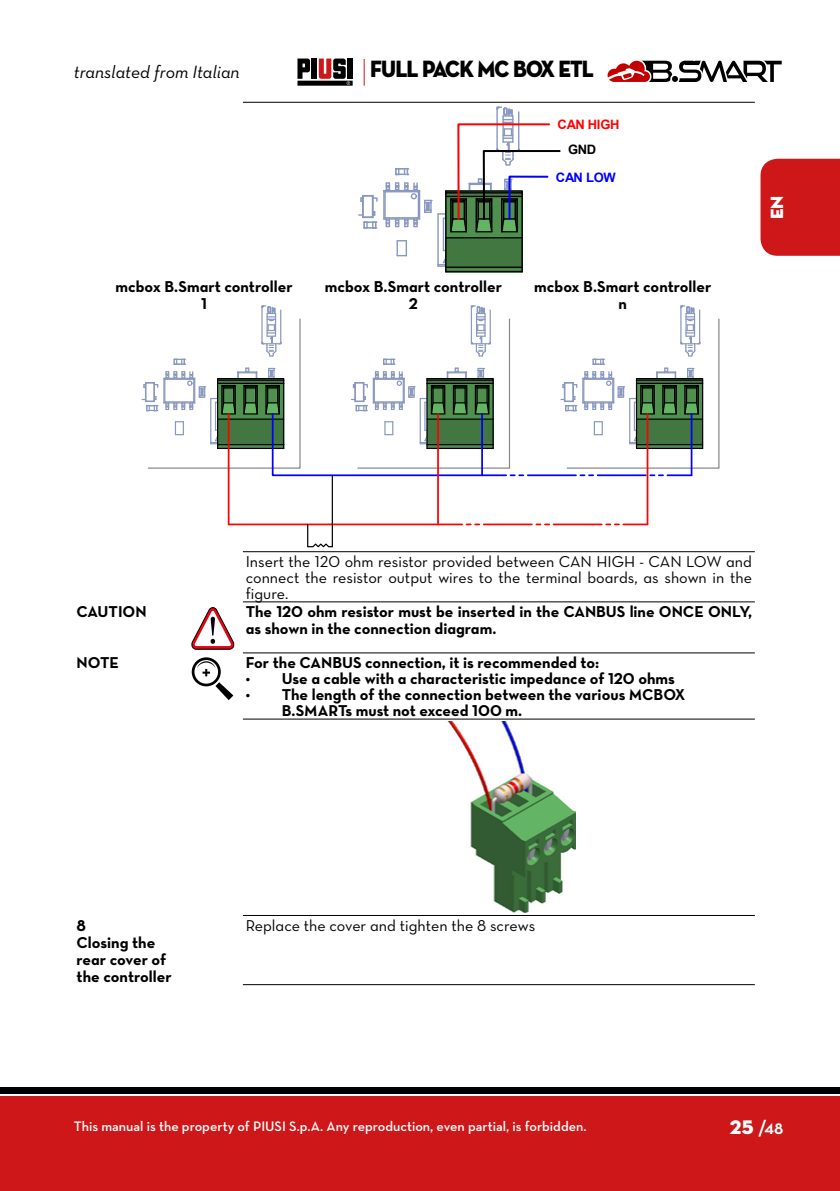
<style>
.page{position:relative;width:840px;height:1191px;background:#fff}
.page>*{position:absolute;margin:0;border:0;box-sizing:border-box;transform-origin:0 0}
.t1{font:24px "Neutraface Display Titling";letter-spacing:-.04em;color:#000;scale:.9 1}
.t2{font:20px "Neutraface Display Titling";color:#fff}
.t3{font:700 20px "Neutraface Display";color:#fff}
.t4{font:18px "Neutraface Text Book Italic Alt";color:#000}
.t5{font:18px "Neutraface Display Titling";color:#fff}
.t6{font:16px/17px "Neutraface Text Bold Alt";color:#000;text-align:center}
.t7{font:16px/16px "Neutraface Text Book Alt";color:#000;text-align:justify}
.t8{font:600 14px "Neutraface Text";color:#fff}
.t9{font:700 13px "Arial";letter-spacing:-.02em;color:#f00}
.t10{font:700 13px "Arial";letter-spacing:-.025em;color:#00f}
.t11{font:700 13px "Arial";color:#000}
.s1{font-family:"Neutraface Display";font-weight:700;color:#000}
</style>
<div class="page">
<div style="left:760px;top:159px;width:79px;height:97px;background:#cd1719"></div>
<div style="left:0;top:1096px;width:839px;height:95px;background:#cd1719"></div>
<div style="left:0;top:1087px;width:839px;height:6px;background:#000"></div>
<div style="left:312px;top:59px;width:5px;height:20px;background:#000"></div>
<div style="left:347px;top:59px;width:5px;height:20px;background:#000"></div>
<svg style="left:297px;top:59px;width:13px;height:20px"></svg>
<div style="left:297px;top:81px;width:55px;height:5px;background:#000"></div>
<svg style="left:318px;top:59px;width:32px;height:26px"></svg>
<svg style="left:363px;top:59px;width:1px;height:27px"></svg>
<svg style="left:607px;top:60px;width:175px;height:22px"></svg>
<hr style="left:243px;top:102px;width:511px;height:1px;background:#000">
<hr style="left:243px;top:551px;width:511px;height:1px;background:#000">
<hr style="left:243px;top:601px;width:511px;height:1px;background:#000">
<hr style="left:243px;top:652px;width:511px;height:1px;background:#000">
<hr style="left:243px;top:718px;width:511px;height:1px;background:#000">
<hr style="left:243px;top:915px;width:511px;height:1px;background:#000">
<hr style="left:243px;top:984px;width:511px;height:1px;background:#000">
<svg style="left:395px;top:168px;width:13px;height:7px"></svg>
<svg style="left:396px;top:240px;width:11px;height:16px"></svg>
<svg style="left:358px;top:182px;width:73px;height:47px"></svg>
<hr style="left:445px;top:271px;width:77px;height:1px;background:#000">
<svg style="left:437px;top:106px;width:124px;height:165px"></svg>
<hr style="left:228px;top:414px;width:1px;height:110px;background:#f00">
<hr style="left:228px;top:523px;width:210px;height:2px;background:#f00">
<hr style="left:437px;top:414px;width:1px;height:110px;background:#f00">
<hr style="left:646px;top:414px;width:2px;height:110px;background:#f00">
<svg style="left:142px;top:305px;width:381px;height:172px"></svg>
<hr style="left:527px;top:474px;width:48px;height:2px;background:#00f">
<svg style="left:560px;top:305px;width:159px;height:171px"></svg>
<hr style="left:667px;top:474px;width:24px;height:2px;background:#00f">
<hr style="left:438px;top:523px;width:24px;height:2px;background:#f00">
<svg style="left:466px;top:523px;width:13px;height:2px"></svg>
<hr style="left:483px;top:523px;width:48px;height:2px;background:#f00">
<svg style="left:536px;top:523px;width:13px;height:2px"></svg>
<hr style="left:553px;top:523px;width:48px;height:2px;background:#f00">
<svg style="left:605px;top:523px;width:13px;height:2px"></svg>
<hr style="left:623px;top:523px;width:24px;height:2px;background:#f00">
<svg style="left:306px;top:523px;width:27px;height:25px"></svg>
<hr style="left:331px;top:475px;width:2px;height:71px;background:#000">
<svg style="left:191px;top:607px;width:43px;height:42px"></svg>
<svg style="left:192px;top:657px;width:41px;height:43px"></svg>
<img style="left:448px;top:722px;width:127px;height:190px">
<p class="t4" style="left:74px;top:60px;width:167px">translated from Italian</p>
<h1 class="t1" style="left:370px;top:53px;width:250px">FULL PACK MC BOX etl</h1>
<p class="t9" style="left:557px;top:115px;width:63px">CAN HIGH</p>
<p class="t11" style="left:568px;top:140px;width:30px">GND</p>
<p class="t10" style="left:555px;top:168px;width:61px">CAN LOW</p>
<p class="t6" style="left:115px;top:278px;width:179px">mcbox B.Smart controller<br>1</p>
<p class="t6" style="left:324px;top:278px;width:179px">mcbox B.Smart controller<br>2</p>
<p class="t6" style="left:534px;top:278px;width:179px">mcbox B.Smart controller n</p>
<p class="t5" style="left:765px;top:219px;width:25px;rotate:-90deg">EN</p>
<p class="t7" style="left:245px;top:553px;width:507px">Insert the 120 ohm resistor provided between CAN HIGH - CAN LOW and connect the resistor output wires to the terminal boards, as shown in the figure.</p>
<p class="t6" style="left:77px;top:603px;width:71px">CAUTION</p>
<p class="t6" style="left:245px;top:603px;width:507px;text-align:left">The 120 ohm resistor must be inserted in the CANBUS line ONCE ONLY, as shown in the connection diagram.</p>
<p class="t6" style="left:77px;top:654px;width:44px">NOTE</p>
<p class="t6" style="left:245px;top:654px;width:355px">For the CANBUS connection, it is recommended to:</p>
<p class="t6" style="left:245px;top:670px;width:430px">• Use a cable with a characteristic impedance of 120 ohms</p>
<p class="t6" style="left:281px;top:686px;width:405px;line-height:16px;text-align:left;text-indent:-36px">• The length of the connection between the various MCBOX<br>B.SMARTs must not exceed 100 m.</p>
<p class="t6" style="left:77px;top:916px;width:96px;text-align:left">8<br>Closing the rear cover of the controller</p>
<p class="t7" style="left:245px;top:917px;width:291px">Replace the cover and tighten the 8 screws</p>
<p class="t8" style="left:74px;top:1117px;width:514px">This manual is the property of PIUSI S.p.A. Any reproduction, even partial, is forbidden.</p>
<p class="t2" style="left:726px;top:1114px;width:60px">2525 <span class="s1">/124</span></p>
<p class="t3" style="left:758px;top:1116px;width:26px">/48</p>
</div>
